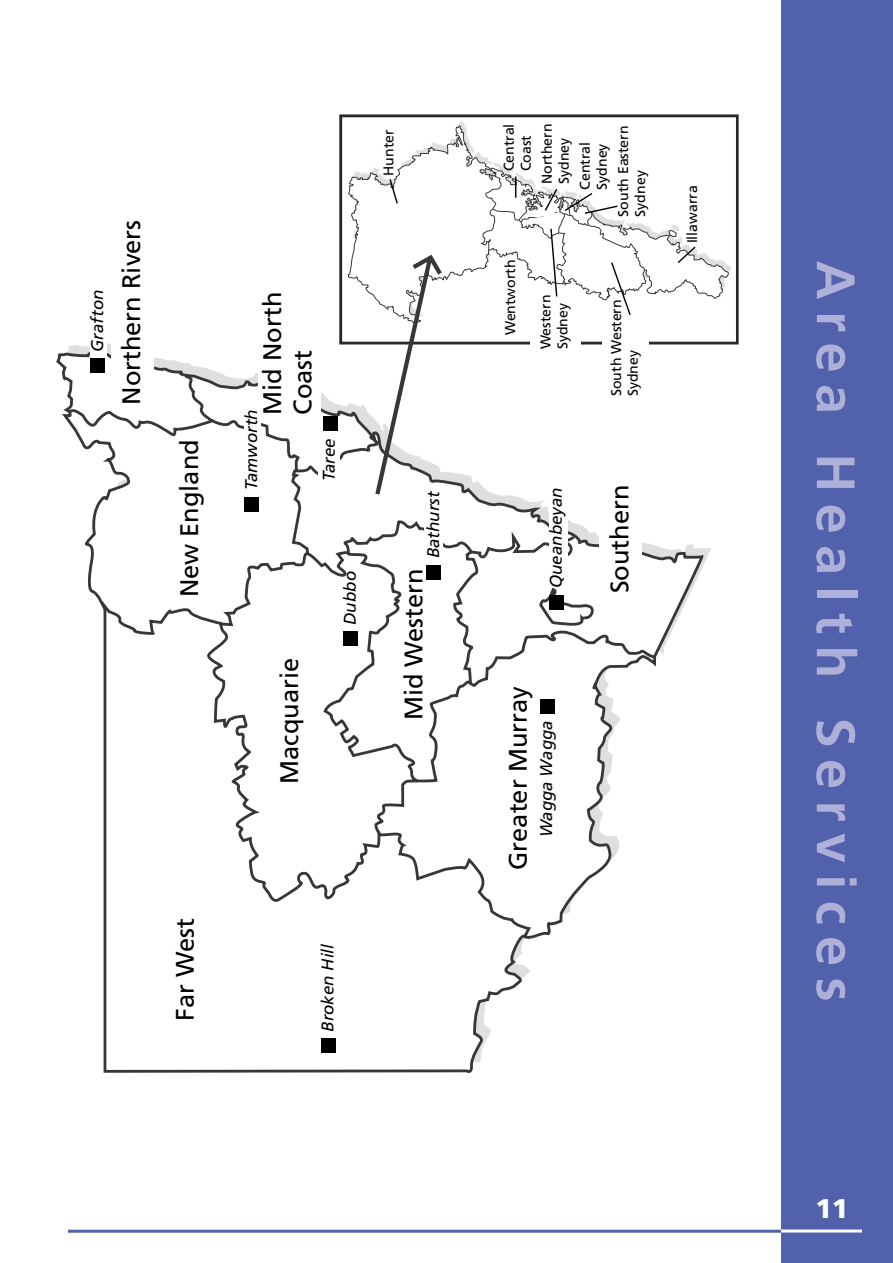
<style>
.page{position:relative;width:893px;height:1263px;background:#fff}
.page>*{position:absolute;margin:0;border:0;box-sizing:border-box;transform-origin:0 0}
.t1{font:700 54px "Frutiger";letter-spacing:.21em;color:#adb0d8}
.t2{font:900 27px "Frutiger";color:#fff}
.t3{font:25.35px/30.3px "Frutiger";color:#000}
.t4{font:italic 16.95px "Frutiger";color:#000}
.t5{font:14.1px/17px "Frutiger";color:#000}
</style>
<div class="page">
<div style="left:781px;top:0;width:112px;height:1263px;background:#5261ac"></div>
<hr style="left:68px;top:1230px;width:763px;height:3px;background:#5261ac">
<hr style="left:781px;top:1230px;width:81px;height:3px;background:#fff">
<svg style="left:56px;top:349px;width:651px;height:306px"></svg>
<svg style="left:65px;top:372px;width:592px;height:701px"></svg>
<div style="left:599px;top:515px;width:42px;height:67px;background:#fff"></div>
<div style="left:258px;top:348px;width:62px;height:66px;background:#fff"></div>
<div style="left:111px;top:309px;width:43px;height:66px;background:#fff"></div>
<div style="left:321px;top:1039px;width:14px;height:14px;background:#000"></div>
<div style="left:343px;top:632px;width:14px;height:14px;background:#000"></div>
<div style="left:549px;top:595px;width:14px;height:14px;background:#000"></div>
<div style="left:550px;top:484px;width:18px;height:76px;background:#fff"></div>
<div style="left:426px;top:565px;width:15px;height:15px;background:#000"></div>
<div style="left:424px;top:487px;width:18px;height:64px;background:#fff"></div>
<div style="left:244px;top:497px;width:14px;height:14px;background:#000"></div>
<div style="left:244px;top:415px;width:17px;height:26px;background:#fff"></div>
<div style="left:90px;top:359px;width:15px;height:14px;background:#000"></div>
<div style="left:90px;top:331px;width:17px;height:27px;background:#fff"></div>
<div style="left:541px;top:699px;width:14px;height:14px;background:#000"></div>
<div style="left:323px;top:416px;width:14px;height:15px;background:#000"></div>
<div style="left:318px;top:452px;width:21px;height:33px;background:#fff"></div>
<div style="left:339px;top:114px;width:400px;height:231px;border:3px solid #282828"></div>
<svg style="left:348px;top:116px;width:381px;height:183px"></svg>
<svg style="left:372px;top:170px;width:325px;height:329px"></svg>
<p class="t4" style="left:90px;top:352px;width:64px;rotate:-90deg">Grafton</p>
<h3 class="t3" style="left:118px;top:405px;width:186px;rotate:-90deg">Northern Rivers</h3>
<h3 class="t3" style="left:176px;top:597px;width:160px;rotate:-90deg">New England</h3>
<p class="t5" style="left:381px;top:176px;width:48px;rotate:-90deg">Hunter</p>
<h3 class="t3" style="left:259px;top:415px;width:124px;rotate:-90deg">Mid North<br>Coast</h3>
<p class="t4" style="left:244px;top:490px;width:82px;rotate:-90deg">Tamworth</p>
<p class="t4" style="left:322px;top:481px;width:45px;rotate:-90deg">Taree</p>
<h3 class="t3" style="left:276px;top:784px;width:127px;rotate:-90deg">Macquarie</h3>
<p class="t4" style="left:343px;top:625px;width:55px;rotate:-90deg">Dubbo</p>
<p class="t4" style="left:426px;top:558px;width:69px;rotate:-90deg">Bathurst</p>
<h3 class="t3" style="left:400px;top:720px;width:153px;rotate:-90deg">Mid Western</h3>
<h3 class="t3" style="left:172px;top:1021px;width:104px;rotate:-90deg">Far West</h3>
<p class="t4" style="left:321px;top:1032px;width:89px;rotate:-90deg">Broken Hill</p>
<p class="t5" style="left:501px;top:171px;width:49px;rotate:-90deg">Central<br>Coast</p>
<p class="t5" style="left:539px;top:184px;width:62px;rotate:-90deg">Northern<br>Sydney</p>
<p class="t5" style="left:616px;top:217px;width:92px;rotate:-90deg">South Eastern<br>Sydney</p>
<p class="t5" style="left:578px;top:190px;width:49px;rotate:-90deg">Central<br>Sydney</p>
<p class="t5" style="left:503px;top:335px;width:77px;rotate:-90deg">Wentworth</p>
<p class="t5" style="left:538px;top:349px;width:56px;rotate:-90deg">Western<br>Sydney</p>
<p class="t5" style="left:609px;top:396px;width:98px;rotate:-90deg">South Western<br>Sydney</p>
<p class="t4" style="left:549px;top:588px;width:102px;rotate:-90deg">Queanbeyan</p>
<h3 class="t3" style="left:606px;top:593px;width:110px;rotate:-90deg">Southern</h3>
<h3 class="t3" style="left:505px;top:870px;width:185px;rotate:-90deg">Greater Murray</h3>
<p class="t4" style="left:539px;top:837px;width:119px;rotate:-90deg">Wagga Wagga</p>
<p class="t5" style="left:685px;top:243px;width:60px;rotate:-90deg">Illawarra</p>
<h1 class="t1" style="left:857px;top:261px;width:742px;rotate:90deg">Area Health Services</h1>
<h2 class="t2" style="left:815px;top:1198px;width:35px">11</h2>
</div>
